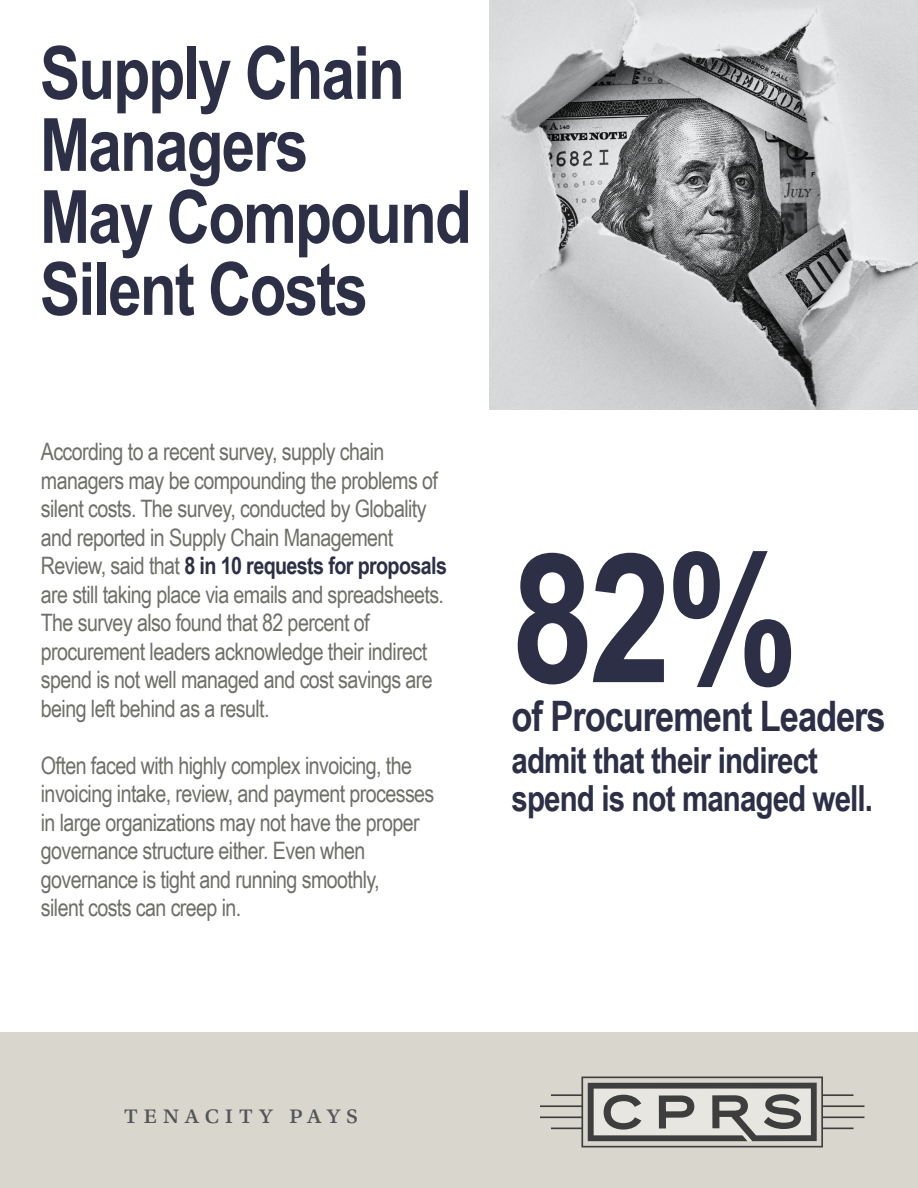
<style>
.page{position:relative;width:918px;height:1188px;background:#fff}
.page>*{position:absolute;margin:0;border:0;box-sizing:border-box;transform-origin:0 0}
.t1{font:700 180px "Arial Narrow";color:#2c2f45}
.t2{font:700 73.5px/72px "Arial Narrow";letter-spacing:-.025em;color:#2c2f45}
.t3{font:700 42px "Arial Narrow";letter-spacing:-.025em;color:#2c2f45}
.t4{font:700 36px/37.5px "Arial Narrow";letter-spacing:-.025em;color:#2c2f45}
.t5{font:27px "Utopia Std";letter-spacing:.2em;color:#545557}
.t6{font:24px/28.5px "Arial Narrow";letter-spacing:-.025em;color:#6f6f69}
.s1{font-weight:700;color:#2c2f45}
</style>
<div class="page">
<div style="left:0;top:1032px;width:918px;height:156px;background:#d9d6cd"></div>
<svg style="left:540px;top:1077px;width:324px;height:70px"></svg>
<img style="left:489px;top:0;width:429px;height:409px">
<p class="t2" style="left:40px;top:33px;width:433px">Supply Chain<br>Managers<br>May Compound<br>Silent Costs</p>
<p class="t6" style="left:41px;top:437px;width:408px">According to a recent survey, supply chain managers may be compounding the problems of silent costs. The survey, conducted by Globality and reported in Supply Chain Management Review, said that <span class="s1">8 in 10 requests for proposals </span>are still taking place via emails and spreadsheets.<br>The survey also found that 82 percent of procurement leaders acknowledge their indirect spend is not well managed and cost savings are being left behind as a result.</p>
<p class="t6" style="left:41px;top:750px;width:395px">Often faced with highly complex invoicing, the invoicing intake, review, and payment processes in large organizations may not have the proper governance structure either. Even when governance is tight and running smoothly,<br>silent costs can creep in.</p>
<p class="t1" style="left:512px;top:483px;width:288px">82%</p>
<p class="t3" style="left:512px;top:685px;width:376px">of Procurement Leaders</p>
<p class="t4" style="left:512px;top:740px;width:363px">admit that their indirect spend is not managed well.</p>
<p class="t5" style="left:124px;top:1100px;width:235px">tenacity pays</p>
</div>
